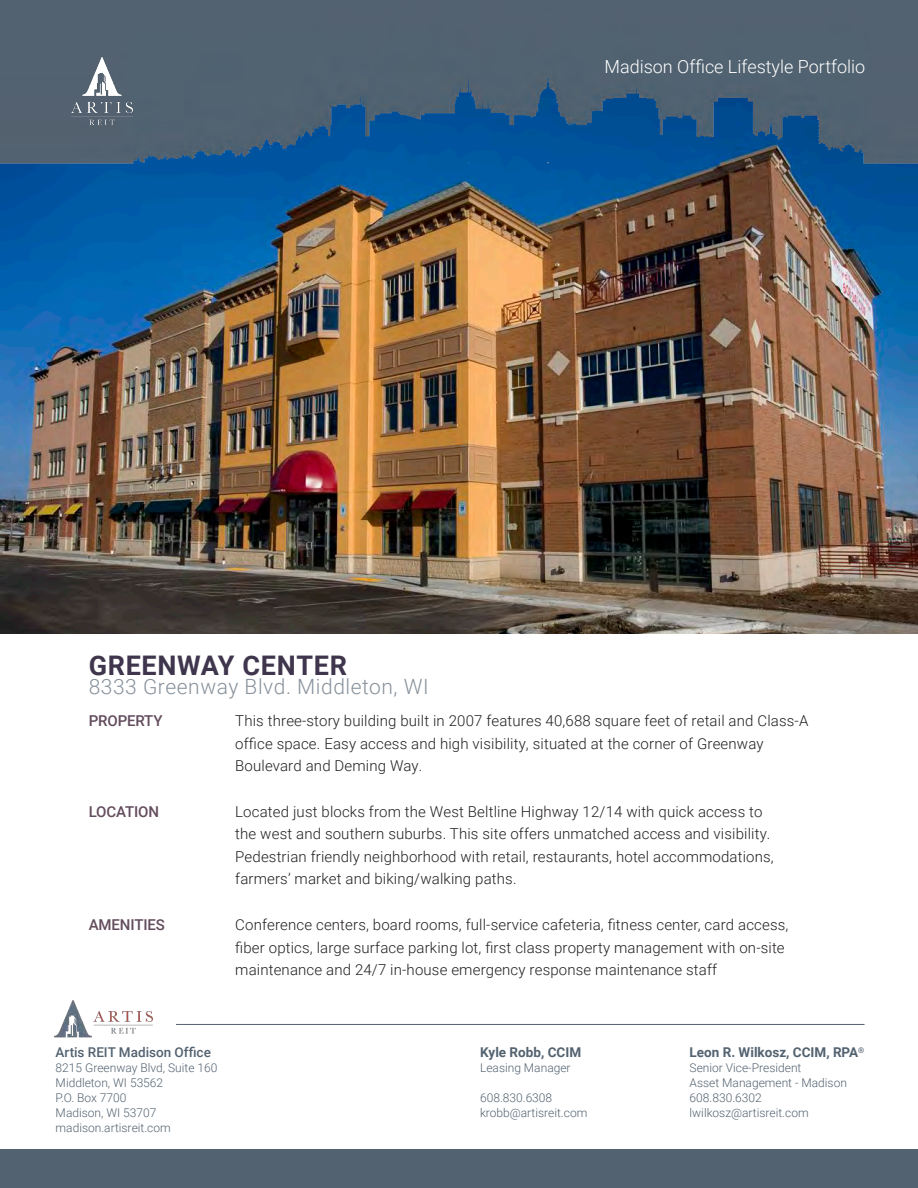
<style>
.page{position:relative;width:918px;height:1188px;background:#fff}
.page>*{position:absolute;margin:0;border:0;box-sizing:border-box;transform-origin:0 0}
.titile{font:700 27px "Roboto";letter-spacing:.025em;color:#3f364d}
.sub{font:300 21px "Roboto";letter-spacing:.025em;color:#87919b}
.t1{font:300 18px "Roboto";color:#fff}
.body_R{font:300 15px/22.5px "Roboto";letter-spacing:.01em;color:#231f20}
.Body_Title{font:500 15px "Roboto";letter-spacing:-.01em;color:#634c5d}
.t2{font:700 13.5px "Roboto";color:#536270}
.t3{font:500 13.5px "Roboto";color:#536270}
.t4{font:300 12px/15px "Roboto";color:#536270}
</style>
<div class="page">
<img style="left:0;top:170px;width:918px;height:464px">
<div style="left:0;top:1149px;width:918px;height:39px;background:#536270"></div>
<img style="left:0;top:0;width:918px;height:170px">
<img style="left:68px;top:54px;width:68px;height:73px">
<img style="left:54px;top:1000px;width:99px;height:38px">
<hr style="left:176px;top:1024px;width:689px;height:1px;background:#536270">
<p class="t1" style="left:604px;top:54px;width:262px">Madison Office Lifestyle Portfolio</p>
<p class="titile" style="left:89px;top:646px;width:260px">GREENWAY CENTER</p>
<p class="sub" style="left:89px;top:672px;width:341px">8333 Greenway Blvd. Middleton, WI</p>
<p class="Body_Title" style="left:89px;top:710px;width:75px">PROPERTY</p>
<p class="body_R" style="left:235px;top:709px;width:575px">This three-story building built in 2007 features 40,688 square feet of retail and Class-A office space. Easy access and high visibility, situated at the corner of Greenway<br>Boulevard and Deming Way.</p>
<p class="Body_Title" style="left:89px;top:801px;width:72px">LOCATION</p>
<p class="body_R" style="left:235px;top:800px;width:540px">Located just blocks from the West Beltline Highway 12/14 with quick access to the west and southern suburbs. This site offers unmatched access and visibility.<br>Pedestrian friendly neighborhood with retail, restaurants, hotel accommodations, farmers’ market and biking/walking paths.</p>
<p class="Body_Title" style="left:89px;top:914px;width:78px">AMENITIES</p>
<p class="body_R" style="left:235px;top:913px;width:555px">Conference centers, board rooms, full-service cafeteria, fitness center, card access, fiber optics, large surface parking lot, first class property management with on-site maintenance and 24/7 in-house emergency response maintenance staff</p>
<p class="t3" style="left:56px;top:1043px;width:157px">Artis REIT Madison Office</p>
<p class="t4" style="left:56px;top:1060px;width:163px">8215 Greenway Blvd, Suite 160<br>Middleton, WI 53562<br>P.O. Box 7700<br>Madison, WI 53707 madison.artisreit.com</p>
<p class="t2" style="left:480px;top:1043px;width:103px">Kyle Robb, CCIM</p>
<p class="t4" style="left:480px;top:1060px;width:92px">Leasing Manager</p>
<p class="t4" style="left:480px;top:1090px;width:109px">608.830.6308 krobb@artisreit.com</p>
<p class="t2" style="left:690px;top:1043px;width:176px">Leon R. Wilkosz, CCIM, RPA<sup>®</sup></p>
<p class="t4" style="left:690px;top:1060px;width:159px">Senior Vice-President<br>Asset Management - Madison<br>608.830.6302 lwilkosz@artisreit.com</p>
</div>
